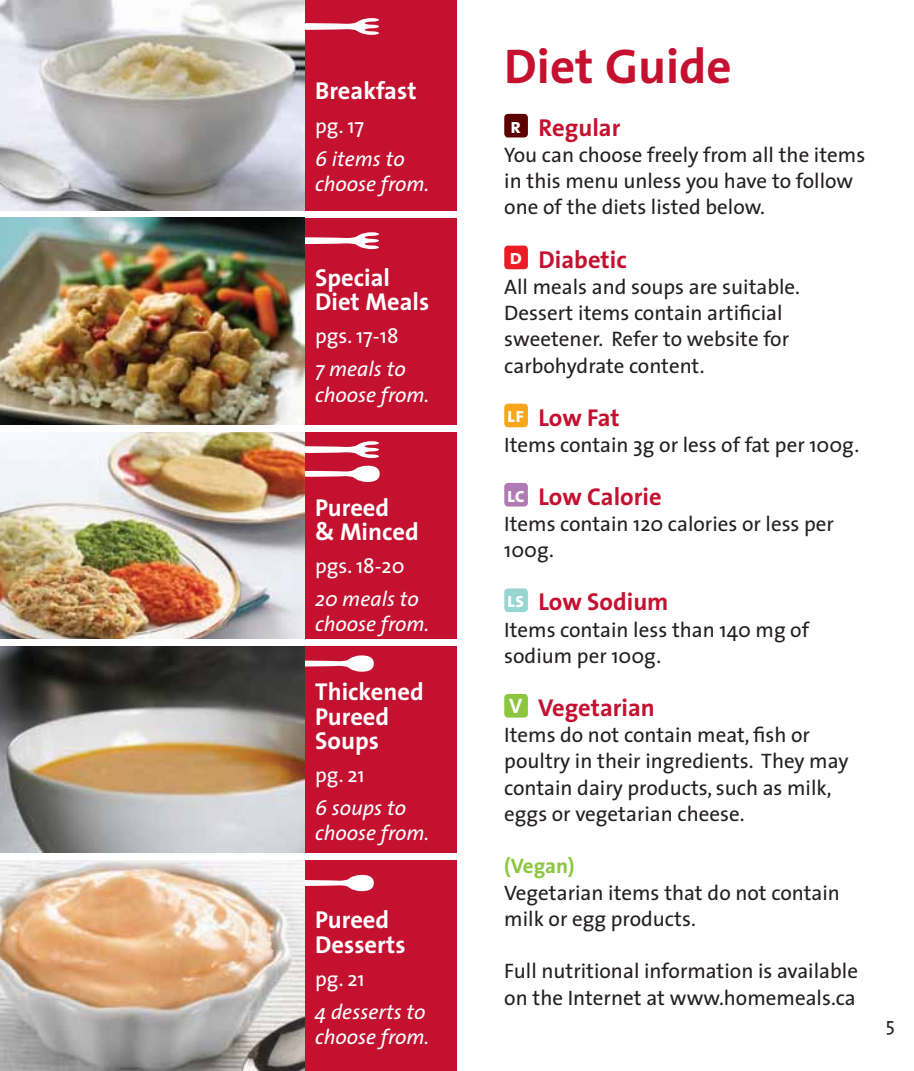
<style>
.page{position:relative;width:914px;height:1071px;background:#fff}
.page>*{position:absolute;margin:0;border:0;box-sizing:border-box;transform-origin:0 0}
.t1{font:700 49px "The Sans";color:#c41130}
.t2{font:700 24.5px/24.5px "The Sans";color:#fff}
.t3{font:700 24.5px "The Sans";color:#c41130}
.t4{font:21px/26.2px "The Sans";color:#231f20}
.t5{font:italic 21px/25.2px "The Sans";color:#fff}
.t6{font:21px "The Sans";color:#fff}
.t7{font:700 21px "The Sans";color:#8cc63f}
.t8{font:19.25px "The Sans";color:#231f20}
.s1{font-family:"The Sans Bold Caps";font-weight:400;font-size:21px;color:#fff}
</style>
<div class="page">
<div style="left:305px;top:646px;width:152px;height:207px;background:#c41130"></div>
<svg style="left:305px;top:660px;width:43px;height:8px"></svg>
<div style="left:346px;top:655px;width:28px;height:17px;background:#fff;border-radius:50%"></div>
<div style="left:305px;top:861px;width:152px;height:210px;background:#c41130"></div>
<svg style="left:305px;top:879px;width:42px;height:8px"></svg>
<div style="left:346px;top:875px;width:28px;height:16px;background:#fff;border-radius:50%"></div>
<div style="left:304px;top:432px;width:153px;height:206px;background:#c41130"></div>
<svg style="left:304px;top:441px;width:75px;height:17px"></svg>
<svg style="left:304px;top:469px;width:49px;height:10px"></svg>
<div style="left:352px;top:466px;width:27px;height:16px;background:#fff;border-radius:50%"></div>
<div style="left:305px;top:0;width:152px;height:210px;background:#c41130"></div>
<svg style="left:305px;top:18px;width:74px;height:17px"></svg>
<div style="left:304px;top:218px;width:153px;height:206px;background:#c41130"></div>
<svg style="left:304px;top:232px;width:75px;height:17px"></svg>
<div style="left:504px;top:114px;width:24px;height:23px;background:#5d0000;border-radius:4px"></div>
<div style="left:504px;top:246px;width:24px;height:23px;background:#ed1c24;border-radius:4px"></div>
<div style="left:504px;top:404px;width:24px;height:23px;background:#faa61a;border-radius:4px"></div>
<div style="left:504px;top:483px;width:24px;height:24px;background:#b27ab4;border-radius:4px"></div>
<div style="left:504px;top:588px;width:24px;height:24px;background:#96d5d1;border-radius:4px"></div>
<div style="left:504px;top:694px;width:24px;height:24px;background:#8cc63f;border-radius:4px"></div>
<img style="left:0;top:0;width:304px;height:210px">
<img style="left:0;top:218px;width:304px;height:206px">
<img style="left:0;top:432px;width:304px;height:206px">
<img style="left:0;top:646px;width:304px;height:207px">
<img style="left:0;top:861px;width:304px;height:210px">
<p class="t2" style="left:315px;top:81px;width:103px">Breakfast</p>
<p class="t6" style="left:315px;top:117px;width:51px">pg. 17</p>
<p class="t5" style="left:315px;top:146px;width:116px">6 items to choose from.</p>
<p class="t2" style="left:315px;top:267px;width:116px">Special<br>Diet Meals</p>
<p class="t6" style="left:315px;top:328px;width:85px">pgs. 17-18</p>
<p class="t5" style="left:315px;top:356px;width:116px">7 meals to choose from.</p>
<p class="t2" style="left:315px;top:497px;width:105px">Pureed<br>&amp; Minced</p>
<p class="t6" style="left:315px;top:558px;width:91px">pgs. 18-20</p>
<p class="t5" style="left:315px;top:586px;width:116px">20 meals to choose from.</p>
<p class="t2" style="left:315px;top:682px;width:110px">Thickened<br>Pureed<br>Soups</p>
<p class="t6" style="left:315px;top:767px;width:51px">pg. 21</p>
<p class="t5" style="left:315px;top:795px;width:116px">6 soups to choose from.</p>
<p class="t2" style="left:315px;top:910px;width:92px">Pureed<br>Desserts</p>
<p class="t6" style="left:315px;top:971px;width:51px">pg. 21</p>
<p class="t5" style="left:315px;top:999px;width:116px">4 desserts to choose from.</p>
<h1 class="t1" style="left:504px;top:48px;width:229px">Diet Guide</h1>
<p class="t3" style="left:510px;top:118px;width:112px"><span class="s1">r</span> Regular</p>
<p class="t4" style="left:504px;top:144px;width:362px">You can choose freely from all the items in this menu unless you have to follow one of the diets listed below.</p>
<p class="t3" style="left:509px;top:250px;width:119px"><span class="s1">d</span> Diabetic</p>
<p class="t4" style="left:504px;top:276px;width:297px">All meals and soups are suitable.<br>Dessert items contain artificial sweetener. Refer to website for carbohydrate content.</p>
<p class="t3" style="left:507px;top:408px;width:114px"><span class="s1">lf</span> Low Fat</p>
<p class="t4" style="left:504px;top:434px;width:356px">Items contain 3g or less of fat per 100g.</p>
<p class="t3" style="left:506px;top:487px;width:156px"><span class="s1">lc</span> Low Calorie</p>
<p class="t4" style="left:504px;top:513px;width:331px">Items contain 120 calories or less per<br>100g.</p>
<p class="t3" style="left:507px;top:593px;width:163px"><span class="s1">ls</span> Low Sodium</p>
<p class="t4" style="left:504px;top:618px;width:306px">Items contain less than 140 mg of sodium per 100g.</p>
<p class="t3" style="left:509px;top:698px;width:147px"><span class="s1">V</span> Vegetarian</p>
<p class="t4" style="left:504px;top:724px;width:345px">Items do not contain meat, fish or poultry in their ingredients. They may contain dairy products, such as milk, eggs or vegetarian cheese.</p>
<p class="t7" style="left:504px;top:858px;width:72px">(Vegan)</p>
<p class="t4" style="left:504px;top:881px;width:337px">Vegetarian items that do not contain milk or egg products.</p>
<p class="t4" style="left:504px;top:960px;width:355px">Full nutritional information is available on the Internet at www.homemeals.ca</p>
<p class="t8" style="left:885px;top:1017px;width:10px">5</p>
</div>
